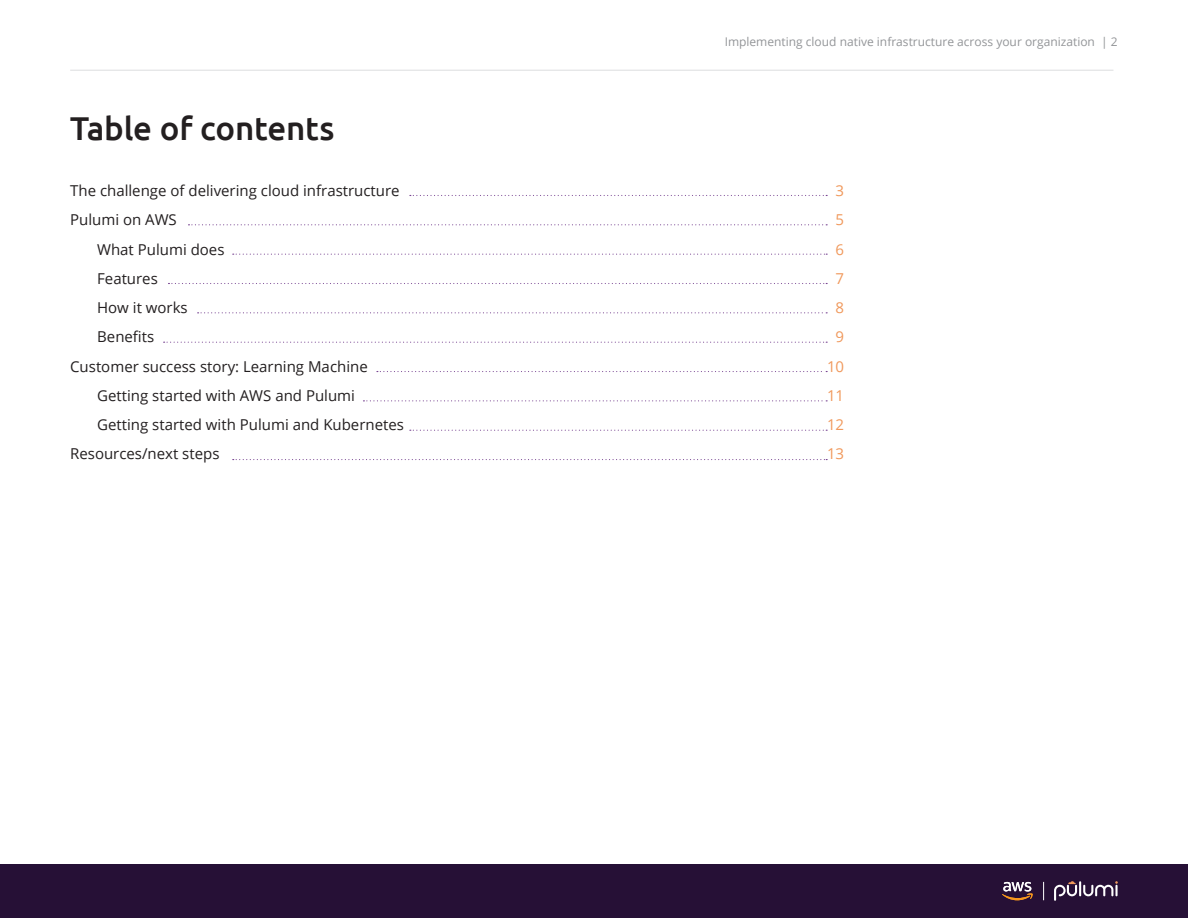
<style>
.page{position:relative;width:1188px;height:918px;background:#fff}
.page>*{position:absolute;margin:0;border:0;box-sizing:border-box;transform-origin:0 0}
.t1{font:500 33px "Ubuntu";letter-spacing:-.005em;color:#231f20}
.t2{font:15px "Open Sans";color:#231f20}
.t3{font:15px "Open Sans";color:#f0985b}
.t4{font:12px "Open Sans";color:#939598}
</style>
<div class="page">
<div style="left:0;top:864px;width:1188px;height:54px;background:#261036"></div>
<hr style="left:70px;top:70px;width:1043px;height:1px;background:#dcdddf">
<svg style="left:1043px;top:882px;width:1px;height:18px"></svg>
<svg style="left:1002px;top:882px;width:31px;height:18px"></svg>
<svg style="left:1054px;top:881px;width:64px;height:20px"></svg>
<svg style="left:410px;top:195px;width:417px;height:1px"></svg>
<svg style="left:188px;top:224px;width:639px;height:1px"></svg>
<svg style="left:233px;top:254px;width:594px;height:1px"></svg>
<svg style="left:168px;top:283px;width:659px;height:1px"></svg>
<svg style="left:377px;top:371px;width:450px;height:1px"></svg>
<svg style="left:363px;top:400px;width:464px;height:1px"></svg>
<svg style="left:410px;top:430px;width:417px;height:1px"></svg>
<svg style="left:233px;top:459px;width:594px;height:1px"></svg>
<svg style="left:198px;top:312px;width:629px;height:1px"></svg>
<svg style="left:164px;top:342px;width:663px;height:1px"></svg>
<h1 class="t1" style="left:70px;top:108px;width:266px">Table of contents</h1>
<p class="t4" style="left:725px;top:33px;width:395px">Implementing cloud native infrastructure across your organization | 2</p>
<p class="t2" style="left:70px;top:180px;width:331px">The challenge of delivering cloud infrastructure</p>
<p class="t3" style="left:836px;top:180px;width:10px">3</p>
<p class="t2" style="left:70px;top:210px;width:108px">Pulumi on AWS</p>
<p class="t3" style="left:836px;top:210px;width:10px">5</p>
<p class="t2" style="left:97px;top:239px;width:129px">What Pulumi does</p>
<p class="t3" style="left:836px;top:239px;width:10px">6</p>
<p class="t2" style="left:97px;top:268px;width:62px">Features</p>
<p class="t3" style="left:836px;top:268px;width:10px">7</p>
<p class="t2" style="left:97px;top:297px;width:92px">How it works</p>
<p class="t3" style="left:836px;top:297px;width:10px">8</p>
<p class="t2" style="left:97px;top:327px;width:59px">Benefits</p>
<p class="t3" style="left:836px;top:327px;width:10px">9</p>
<p class="t2" style="left:70px;top:356px;width:299px">Customer success story: Learning Machine</p>
<p class="t3" style="left:827px;top:356px;width:19px">10</p>
<p class="t2" style="left:97px;top:385px;width:259px">Getting started with AWS and Pulumi</p>
<p class="t3" style="left:827px;top:385px;width:19px">11</p>
<p class="t2" style="left:97px;top:414px;width:308px">Getting started with Pulumi and Kubernetes</p>
<p class="t3" style="left:827px;top:414px;width:19px">12</p>
<p class="t2" style="left:70px;top:444px;width:151px">Resources/next steps</p>
<p class="t3" style="left:827px;top:444px;width:19px">13</p>
</div>
